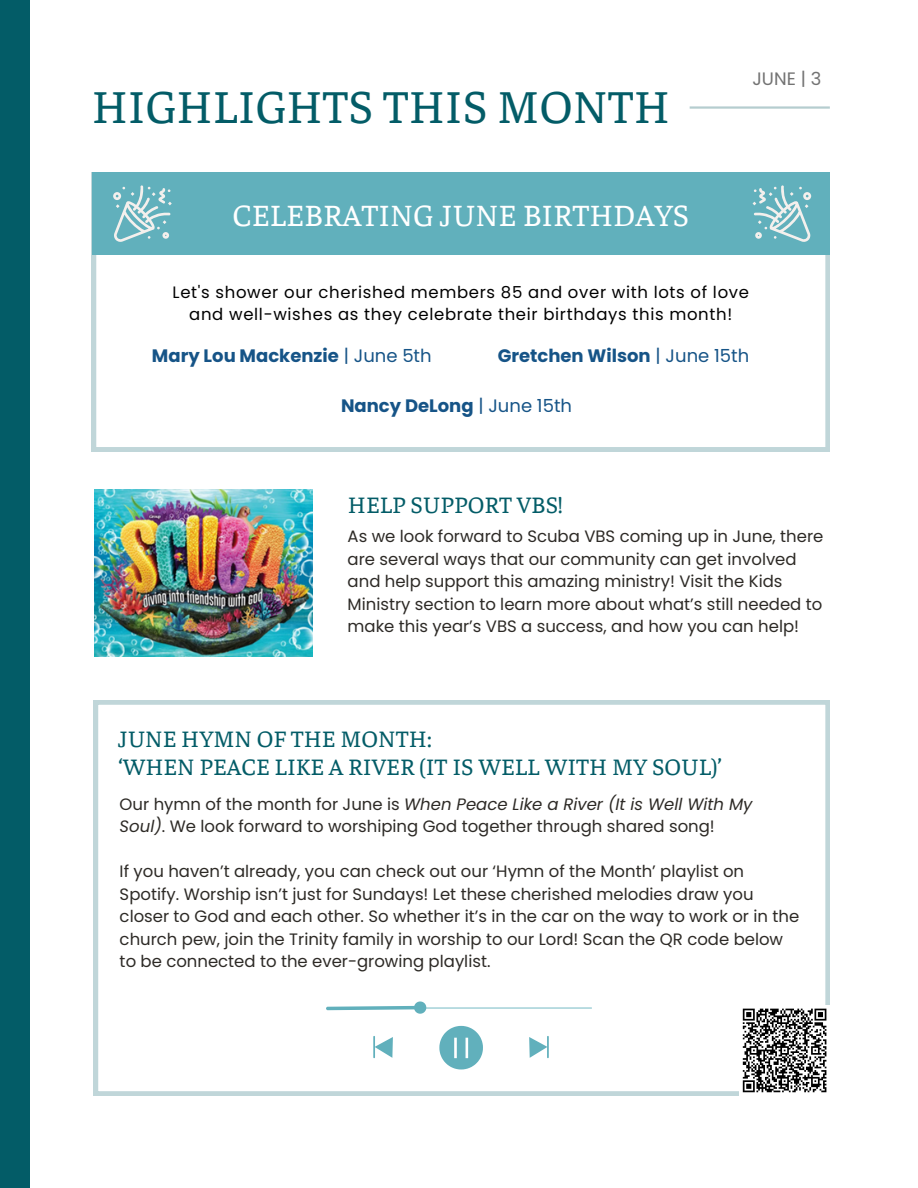
<style>
.page{position:relative;width:918px;height:1188px;background:#fff}
.page>*{position:absolute;margin:0;border:0;box-sizing:border-box;transform-origin:0 0}
.t1{font:48px "Faustina";color:#035c67}
.t2{font:31.5px "Faustina";color:#fff}
.t3{font:24px/28.2px "Faustina";color:#035c67}
.t4{font:700 18px "Poppins";color:#165487}
.t5{font:18px "Poppins";color:#737373}
.t6{font:16.5px/22.5px "Poppins";color:#2d2a26}
.t7{font:16.5px/21.3px "Poppins";letter-spacing:.04em;color:#000;text-align:center}
.s1{font-weight:400}
.s2{font-style:italic}
</style>
<div class="page">
<hr style="left:690px;top:106px;width:140px;height:3px;background:#b5cdcf">
<div style="left:0;top:0;width:30px;height:1188px;background:#035c67"></div>
<svg style="left:92px;top:255px;width:738px;height:196px"></svg>
<div style="left:92px;top:172px;width:738px;height:83px;background:#61b0bc"></div>
<svg style="left:113px;top:185px;width:59px;height:57px"></svg>
<svg style="left:753px;top:185px;width:58px;height:57px"></svg>
<svg style="left:94px;top:700px;width:735px;height:395px"></svg>
<svg style="left:326px;top:1001px;width:266px;height:13px"></svg>
<svg style="left:439px;top:1026px;width:44px;height:43px"></svg>
<svg style="left:375px;top:1037px;width:18px;height:21px"></svg>
<hr style="left:373px;top:1036px;width:2px;height:22px;background:#61b0bc">
<svg style="left:529px;top:1037px;width:18px;height:21px"></svg>
<hr style="left:547px;top:1036px;width:2px;height:22px;background:#61b0bc">
<hr style="left:454px;top:1038px;width:3px;height:20px;background:#fff">
<hr style="left:466px;top:1038px;width:2px;height:20px;background:#fff">
<div style="left:739px;top:1005px;width:91px;height:91px;background:#fff"></div>
<svg style="left:742px;top:1008px;width:85px;height:85px"></svg>
<img style="left:94px;top:490px;width:219px;height:166px">
<h1 class="t1" style="left:92px;top:73px;width:580px">HIGHLIGHTS THIS MONTH</h1>
<p class="t2" style="left:233px;top:193px;width:458px">CELEBRATING JUNE BIRTHDAYS</p>
<h4 class="t5" style="left:752px;top:66px;width:71px">JUNE | 3</h4>
<p class="t7" style="left:173px;top:282px;width:578px">Let's shower our cherished members 85 and over with lots of love and well-wishes as they celebrate their birthdays this month!</p>
<h2 class="t4" style="left:152px;top:343px;width:281px">Mary Lou Mackenzie <span class="s1">| June 5th</span></h2>
<p class="t4" style="left:498px;top:343px;width:253px">Gretchen Wilson <span class="s1">| June 15th</span></p>
<p class="t4" style="left:341px;top:393px;width:233px">Nancy DeLong <span class="s1">| June 15th</span></p>
<h3 class="t3" style="left:348px;top:489px;width:216px">HELP SUPPORT VBS!</h3>
<p class="t6" style="left:348px;top:525px;width:477px">As we look forward to Scuba VBS coming up in June, there are several ways that our community can get involved and help support this amazing ministry! Visit the Kids Ministry section to learn more about what’s still needed to make this year’s VBS a success, and how you can help!</p>
<p class="t3" style="left:118px;top:723px;width:605px">JUNE HYMN OF THE MONTH:<br>‘WHEN PEACE LIKE A RIVER (IT IS WELL WITH MY SOUL)’</p>
<p class="t6" style="left:120px;top:793px;width:634px">Our hymn of the month for June is <span class="s2">When Peace Like a River (It is Well With My<br>Soul)</span>. We look forward to worshiping God together through shared song!</p>
<h3 class="t6" style="left:120px;top:860px;width:681px">If you haven’t already, you can check out our ‘Hymn of the Month’ playlist on Spotify. Worship isn’t just for Sundays! Let these cherished melodies draw you closer to God and each other. So whether it’s in the car on the way to work or in the church pew, join the Trinity family in worship to our Lord! Scan the QR code below to be connected to the ever-growing playlist.</h3>
</div>
